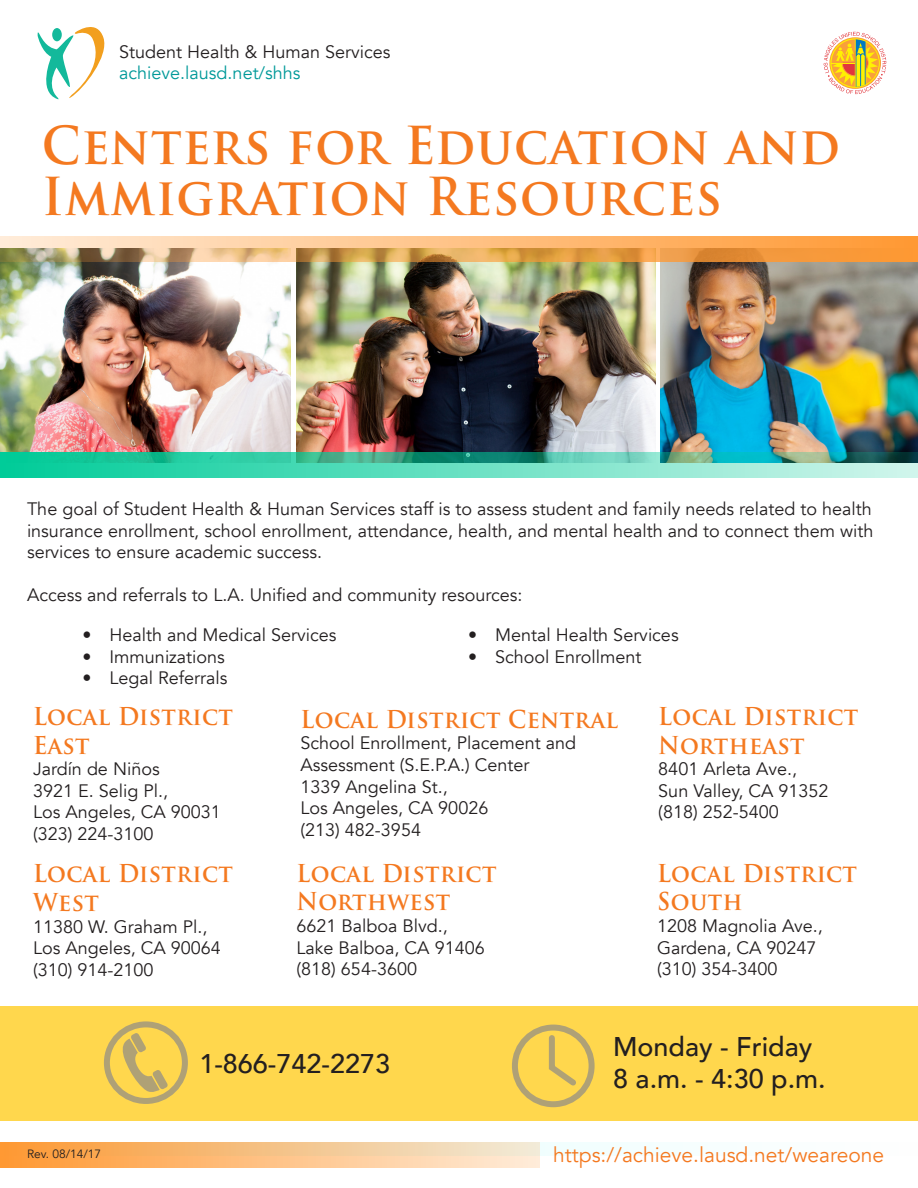
<style>
.page{position:relative;width:918px;height:1188px;background:#fff}
.page>*{position:absolute;margin:0;border:0;box-sizing:border-box;transform-origin:0 0}
.t1{font:700 51px "Trajan Pro";letter-spacing:.02em;color:#f47920;scale:.95 1}
.t2{font:500 27px/32.4px "Avenir";color:#231f20}
.t3{font:700 24px/28.8px "Trajan Pro";letter-spacing:.02em;color:#f47920;scale:.95 1}
.t4{font:21px "Avenir";color:#f47920}
.t5{font:18px/21.6px "Avenir";color:#231f20;text-align:justify}
.t6{font:18px "Avenir";color:#099}
.t7{font:12px "Avenir";color:#231f20}
</style>
<div class="page">
<div style="left:3px;top:1143px;width:915px;height:13px;background:#f7fefe"></div>
<svg style="left:38px;top:27px;width:66px;height:72px"></svg>
<svg style="left:824px;top:32px;width:62px;height:62px"></svg>
<div style="left:0;top:1143px;width:540px;height:25px;background:linear-gradient(to right,#fd9832,#f7ebd9)"></div>
<img style="left:660px;top:261px;width:258px;height:191px">
<img style="left:296px;top:261px;width:359px;height:191px">
<img style="left:0;top:261px;width:291px;height:191px">
<svg style="left:0;top:236px;width:918px;height:25px;background:#eaaf6c"></svg>
<svg style="left:0;top:452px;width:918px;height:25px;background:#50c9ac"></svg>
<div style="left:0;top:1006px;width:918px;height:114px;background:#ffd74d"></div>
<div style="left:512px;top:1025px;width:83px;height:82px;border:6px solid #8d8a89;border-radius:50%"></div>
<svg style="left:549px;top:1034px;width:29px;height:52px"></svg>
<div style="left:104px;top:1021px;width:84px;height:83px;border:6px solid #8d8a89;border-radius:50%"></div>
<svg style="left:121px;top:1033px;width:47px;height:61px"></svg>
<p class="t5" style="left:119px;top:41px;width:273px">Student Health &amp; Human Services</p>
<p class="t6" style="left:119px;top:62px;width:183px">achieve.lausd.net/shhs</p>
<p class="t1" style="left:42px;top:114px;width:842px">Centers for Education and</p>
<p class="t1" style="left:42px;top:165px;width:717px">Immigration Resources</p>
<p class="t5" style="left:27px;top:498px;width:848px">The goal of Student Health &amp; Human Services staff is to assess student and family needs related to health insurance enrollment, school enrollment, attendance, health, and mental health and to connect them with services to ensure academic success.</p>
<p class="t5" style="left:27px;top:585px;width:497px">Access and referrals to L.A. Unified and community resources:</p>
<p class="t5" style="left:83px;top:624px;width:256px">• Health and Medical Services</p>
<p class="t5" style="left:83px;top:646px;width:144px">• Immunizations</p>
<p class="t5" style="left:83px;top:668px;width:146px">• Legal Referrals</p>
<p class="t5" style="left:468px;top:624px;width:212px">• Mental Health Services</p>
<p class="t5" style="left:468px;top:646px;width:175px">• School Enrollment</p>
<p class="t3" style="left:33px;top:702px;width:212px">Local District<br>East</p>
<p class="t5" style="left:33px;top:759px;width:128px">Jardín de Niños</p>
<p class="t5" style="left:33px;top:780px;width:137px">3921 E. Selig Pl.,</p>
<p class="t5" style="left:33px;top:802px;width:189px">Los Angeles, CA 90031</p>
<p class="t5" style="left:33px;top:823px;width:122px">(323) 224-3100</p>
<p class="t3" style="left:33px;top:859px;width:212px">Local District<br>West</p>
<p class="t5" style="left:33px;top:916px;width:176px">11380 W. Graham Pl.,</p>
<p class="t5" style="left:33px;top:938px;width:189px">Los Angeles, CA 90064</p>
<p class="t5" style="left:33px;top:959px;width:122px">(310) 914-2100</p>
<p class="t3" style="left:301px;top:705px;width:336px">Local District Central</p>
<p class="t5" style="left:301px;top:733px;width:277px">School Enrollment, Placement and<br>Assessment (S.E.P.A.) Center</p>
<p class="t5" style="left:301px;top:776px;width:149px">1339 Angelina St.,</p>
<p class="t5" style="left:301px;top:798px;width:189px">Los Angeles, CA 90026</p>
<p class="t5" style="left:301px;top:819px;width:122px">(213) 482-3954</p>
<p class="t3" style="left:297px;top:859px;width:212px">Local District<br>Northwest</p>
<p class="t5" style="left:297px;top:915px;width:153px">6621 Balboa Blvd.,</p>
<p class="t5" style="left:297px;top:937px;width:190px">Lake Balboa, CA 91406</p>
<p class="t5" style="left:297px;top:959px;width:122px">(818) 654-3600</p>
<p class="t3" style="left:658px;top:702px;width:212px">Local District<br>Northeast</p>
<p class="t5" style="left:658px;top:759px;width:140px">8401 Arleta Ave.,</p>
<p class="t5" style="left:658px;top:780px;width:172px">Sun Valley, CA 91352</p>
<p class="t5" style="left:658px;top:802px;width:122px">(818) 252-5400</p>
<p class="t3" style="left:657px;top:859px;width:212px">Local District<br>South</p>
<p class="t5" style="left:657px;top:915px;width:167px">1208 Magnolia Ave.,</p>
<p class="t5" style="left:657px;top:937px;width:161px">Gardena, CA 90247</p>
<p class="t5" style="left:657px;top:959px;width:122px">(310) 354-3400</p>
<p class="t2" style="left:199px;top:1046px;width:192px">1-866-742-2273</p>
<p class="t2" style="left:613px;top:1029px;width:214px">Monday - Friday<br>8 a.m. - 4:30 p.m.</p>
<p class="t7" style="left:27px;top:1147px;width:76px">Rev. 08/14/17</p>
<p class="t4" style="left:553px;top:1142px;width:332px">https://achieve.lausd.net/weareone</p>
</div>
